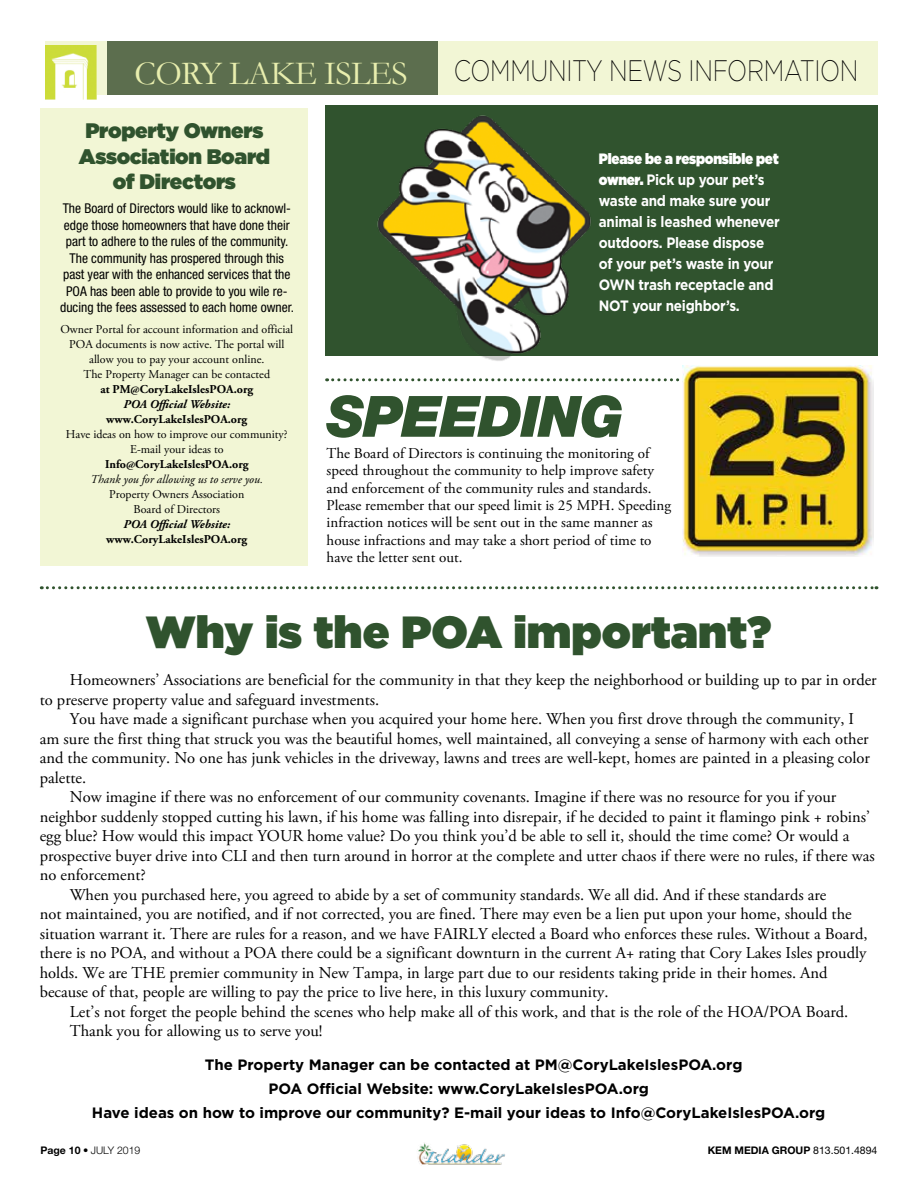
<style>
.page{position:relative;width:918px;height:1188px;background:#fff}
.page>*{position:absolute;margin:0;border:0;box-sizing:border-box;transform-origin:0 0}
.t1{font:italic 900 57px "Helvetica Neue";letter-spacing:-.03em;color:#30532e}
.t2{font:900 45px "Gotham";color:#30532e}
.t3{font:33.9px "Garamond";letter-spacing:-.02em;color:#e8eeae}
.t4{font:200 29.7px "Gotham";letter-spacing:-.01em;color:#000;scale:.8 1}
.t5{font:900 21px/25.5px "Gotham";letter-spacing:-.015em;color:#30532e;text-align:center}
.t6{font:16.5px/19.5px "Adobe Garamond Pro";color:#000}
.t7{font:15px/17.4px "Adobe Garamond Pro";color:#000}
.t8{font:700 15px "Gotham";color:#000}
.t9{font:700 15px/21px "Gotham";letter-spacing:-.02em;color:#fff;scale:.9 1}
.t10{font:condensed 13.5px/16.5px "Helvetica Neue";color:#000;text-align:center}
.t11{font:12px/15px "Adobe Garamond Pro";color:#000;text-align:center}
.t12{font:700 12px "Adobe Garamond Pro";color:#000}
.t13{font:italic 700 12px "Adobe Garamond Pro";color:#000}
.t14{font:italic 12px "Adobe Garamond Pro";color:#000}
.t15{font:700 10.5px "Helvetica Neue";color:#000}
.t16{font:300 10.5px "Helvetica Neue";color:#000}
.s1{font-weight:900}
.s2{font-weight:700}
.s3{font-weight:400}
</style>
<div class="page">
<img style="left:418px;top:1143px;width:87px;height:22px">
<div style="left:40px;top:108px;width:268px;height:457px;background:#f2f6d5"></div>
<div style="left:325px;top:105px;width:553px;height:251px;background:#30532e"></div>
<div style="left:45px;top:41px;width:833px;height:54px;background:#f2f6d5"></div>
<svg style="left:41px;top:586px;width:836px;height:3px"></svg>
<div style="left:107px;top:41px;width:330px;height:54px;background:#5c6e4e"></div>
<img style="left:45px;top:45px;width:51px;height:54px">
<svg style="left:327px;top:378px;width:353px;height:3px"></svg>
<img style="left:682px;top:365px;width:192px;height:192px">
<img style="left:377px;top:115px;width:214px;height:246px">
<h2 class="t4" style="left:454px;top:52px;width:508px">COMMUNITY NEWS INFORMATION</h2>
<p class="t3" style="left:134px;top:53px;width:275px">CORY LAKE ISLES</p>
<p class="t5" style="left:79px;top:118px;width:193px">Property Owners<br>Association Board of Directors</p>
<p class="t10" style="left:60px;top:200px;width:235px">The Board of Directors would like to acknowl&shy;edge those homeowners that have done their part to adhere to the rules of the community.<br>The community has prospered through this past year with the enhanced services that the POA has been able to provide to you wile re&shy;ducing the fees assessed to each home owner.</p>
<p class="t11" style="left:60px;top:322px;width:234px">Owner Portal for account information and official POA documents is now active. The portal will allow you to pay your account online.<br>The Property Manager can be contacted</p>
<p class="t12" style="left:100px;top:382px;width:154px">at PM@CoryLakeIslesPOA.org</p>
<p class="t13" style="left:123px;top:397px;width:108px">POA Ofcial Website:</p>
<p class="t12" style="left:106px;top:412px;width:143px">www.CoryLakeIslesPOA.org</p>
<p class="t11" style="left:66px;top:427px;width:223px">Have ideas on how to improve our community?<br>E-mail your ideas to</p>
<p class="t12" style="left:105px;top:457px;width:145px">Info@CoryLakeIslesPOA.org</p>
<p class="t14" style="left:91px;top:472px;width:174px">Thank you for allowing us to serve you.</p>
<p class="t11" style="left:109px;top:487px;width:137px">Property Owners Association<br>Board of Directors</p>
<p class="t13" style="left:123px;top:517px;width:108px">POA Ofcial Website:</p>
<p class="t12" style="left:106px;top:532px;width:143px">www.CoryLakeIslesPOA.org</p>
<p class="t9" style="left:599px;top:149px;width:202px"><span class="s1">Please be a responsible pet owner.</span> Pick up your pet’s waste and make sure your animal is leashed whenever outdoors. Please dispose of your pet’s waste in your<br>OWN trash receptacle and<br>NOT your neighbor’s.</p>
<h1 class="t1" style="left:327px;top:381px;width:299px">SPEEDING</h1>
<p class="t7" style="left:327px;top:445px;width:346px">The Board of Directors is continuing the monitoring of speed throughout the community to help improve safety and enforcement of the community rules and standards.<br>Please remember that our speed limit is 25 MPH. Speeding infraction notices will be sent out in the same manner as house infractions and may take a short period of time to have the letter sent out.</p>
<h1 class="t2" style="left:146px;top:600px;width:627px">Why is the POA important?</h1>
<p class="t6" style="left:40px;top:671px;width:839px;text-indent:30px">Homeowners’ Associations are beneficial for the community in that they keep the neighborhood or building up to par in order to preserve property value and safeguard investments.</p>
<p class="t6" style="left:40px;top:710px;width:832px;text-indent:30px">You have made a significant purchase when you acquired your home here. When you first drove through the community, I am sure the first thing that struck you was the beautiful homes, well maintained, all conveying a sense of harmony with each other and the community. No one has junk vehicles in the driveway, lawns and trees are well-kept, homes are painted in a pleasing color palette.</p>
<p class="t6" style="left:40px;top:788px;width:836px;text-indent:30px">Now imagine if there was no enforcement of our community covenants. Imagine if there was no resource for you if your neighbor suddenly stopped cutting his lawn, if his home was falling into disrepair, if he decided to paint it flamingo pink + robins’ egg blue? How would this impact YOUR home value? Do you think you’d be able to sell it, should the time come? Or would a prospective buyer drive into CLI and then turn around in horror at the complete and utter chaos if there were no rules, if there was no enforcement?</p>
<p class="t6" style="left:40px;top:885px;width:829px;text-indent:30px">When you purchased here, you agreed to abide by a set of community standards. We all did. And if these standards are<br>not maintained, you are notified, and if not corrected, you are fined. There may even be a lien put upon your home, should the situation warrant it. There are rules for a reason, and we have FAIRLY elected a Board who enforces these rules. Without a Board, there is no POA, and without a POA there could be a significant downturn in the current A+ rating that Cory Lakes Isles proudly holds. We are THE premier community in New Tampa, in large part due to our residents taking pride in their homes. And because of that, people are willing to pay the price to live here, in this luxury community.</p>
<p class="t6" style="left:70px;top:1002px;width:780px">Let’s not forget the people behind the scenes who help make all of this work, and that is the role of the HOA/POA Board.</p>
<p class="t6" style="left:70px;top:1022px;width:254px">Thank you for allowing us to serve you!</p>
<p class="t8" style="left:205px;top:1055px;width:539px">The Property Manager can be contacted at PM@CoryLakeIslesPOA.org</p>
<p class="t8" style="left:268px;top:1079px;width:382px">POA Official Website: www.CoryLakeIslesPOA.org</p>
<p class="t8" style="left:92px;top:1103px;width:735px">Have ideas on how to improve our community? E-mail your ideas to Info@CoryLakeIslesPOA.org</p>
<p class="t16" style="left:40px;top:1144px;width:101px"><span class="s2">Page 10</span> JULY 2019</p>
<p class="t15" style="left:708px;top:1144px;width:171px">KEM MEDIA GROUP <span class="s3">813.501.4894</span></p>
</div>
